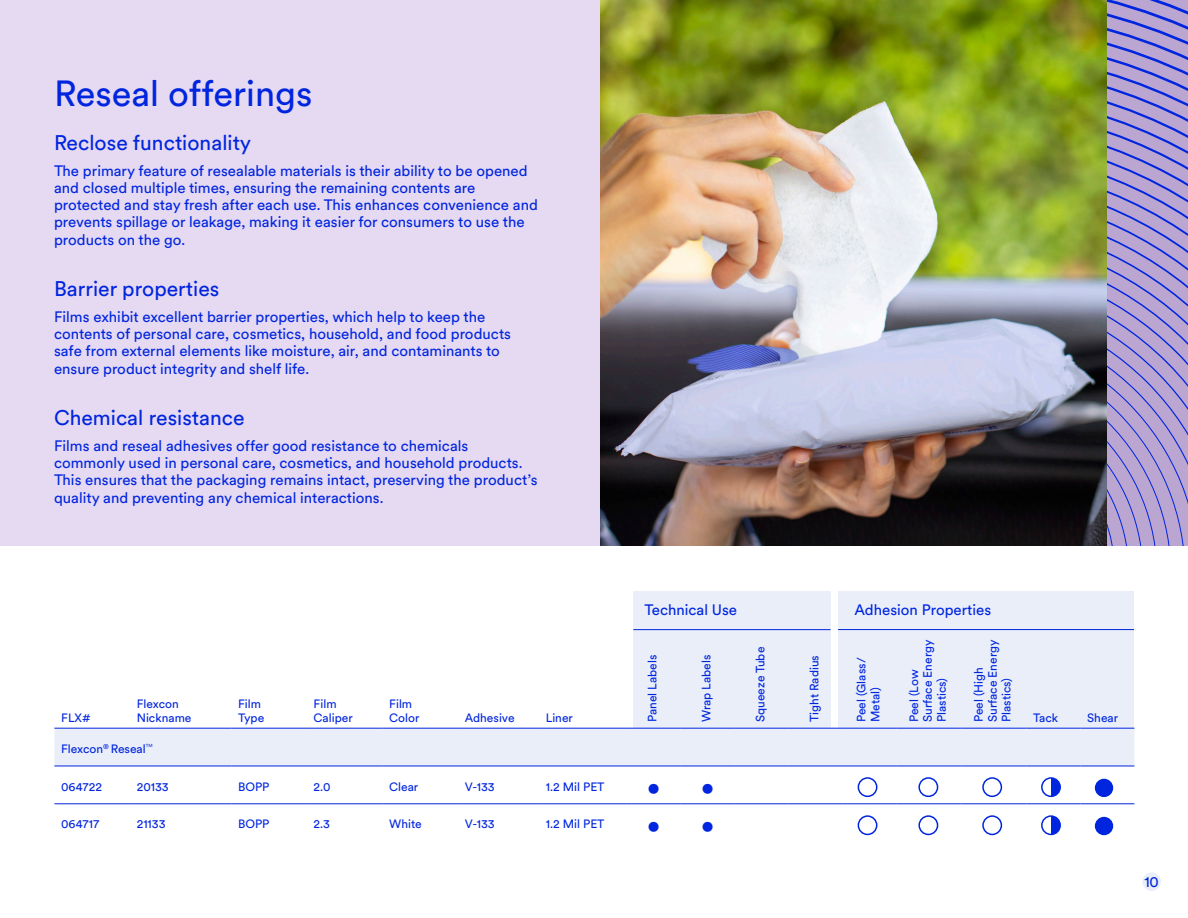
<style>
.page{position:relative;width:1188px;height:918px;background:#fff}
.page>*{position:absolute;margin:0;border:0;box-sizing:border-box;transform-origin:0 0}
.t1{font:36px "Circular XX";color:#0025df}
.t2{font:700 24px "Circular XX";color:#0025df}
.t3{font:21px "Circular XX";color:#0025df}
.white_headlines{font:15px/17.2px "Circular XX";color:#0025df}
.white_headlines-2{font:12px/13.8px "Circular XX";color:#0025df}
.white_headlines-3{font:4.35px "Circular XX";color:#0025df}
</style>
<div class="page">
<div style="left:0;top:0;width:1188px;height:545px;background:#e6d9f2"></div>
<img style="left:600px;top:0;width:507px;height:545px">
<div style="left:633px;top:592px;width:198px;height:136px;background:#e9eef9"></div>
<div style="left:838px;top:592px;width:296px;height:136px;background:#e9eef9"></div>
<hr style="left:633px;top:629px;width:198px;height:1px;background:#0025df">
<hr style="left:838px;top:629px;width:296px;height:1px;background:#0025df">
<div style="left:54px;top:729px;width:1080px;height:37px;background:#e9eef9"></div>
<hr style="left:627px;top:803px;width:54px;height:1px;background:#0025df">
<hr style="left:681px;top:803px;width:54px;height:1px;background:#0025df">
<hr style="left:789px;top:803px;width:54px;height:1px;background:#0025df">
<hr style="left:54px;top:803px;width:76px;height:1px;background:#0025df">
<hr style="left:130px;top:803px;width:101px;height:1px;background:#0025df">
<hr style="left:843px;top:803px;width:54px;height:1px;background:#0025df">
<hr style="left:897px;top:803px;width:65px;height:1px;background:#0025df">
<hr style="left:962px;top:803px;width:64px;height:1px;background:#0025df">
<hr style="left:1026px;top:803px;width:54px;height:1px;background:#0025df">
<hr style="left:1080px;top:803px;width:54px;height:1px;background:#0025df">
<hr style="left:54px;top:728px;width:76px;height:1px;background:#0025df">
<hr style="left:130px;top:728px;width:101px;height:1px;background:#0025df">
<hr style="left:231px;top:728px;width:76px;height:1px;background:#0025df">
<hr style="left:307px;top:728px;width:75px;height:1px;background:#0025df">
<hr style="left:382px;top:728px;width:76px;height:1px;background:#0025df">
<hr style="left:458px;top:728px;width:81px;height:1px;background:#0025df">
<hr style="left:539px;top:728px;width:88px;height:1px;background:#0025df">
<hr style="left:627px;top:728px;width:54px;height:1px;background:#0025df">
<hr style="left:681px;top:728px;width:54px;height:1px;background:#0025df">
<hr style="left:735px;top:728px;width:54px;height:1px;background:#0025df">
<hr style="left:789px;top:728px;width:54px;height:1px;background:#0025df">
<hr style="left:843px;top:728px;width:54px;height:1px;background:#0025df">
<hr style="left:897px;top:728px;width:65px;height:1px;background:#0025df">
<hr style="left:962px;top:728px;width:64px;height:1px;background:#0025df">
<hr style="left:1026px;top:728px;width:54px;height:1px;background:#0025df">
<hr style="left:1080px;top:728px;width:54px;height:1px;background:#0025df">
<hr style="left:54px;top:766px;width:76px;height:1px;background:#0025df">
<hr style="left:130px;top:766px;width:101px;height:1px;background:#0025df">
<hr style="left:231px;top:766px;width:76px;height:1px;background:#0025df">
<hr style="left:307px;top:766px;width:75px;height:1px;background:#0025df">
<hr style="left:382px;top:766px;width:76px;height:1px;background:#0025df">
<hr style="left:458px;top:766px;width:81px;height:1px;background:#0025df">
<hr style="left:539px;top:766px;width:88px;height:1px;background:#0025df">
<hr style="left:627px;top:766px;width:54px;height:1px;background:#0025df">
<hr style="left:681px;top:766px;width:54px;height:1px;background:#0025df">
<hr style="left:735px;top:766px;width:54px;height:1px;background:#0025df">
<hr style="left:789px;top:766px;width:54px;height:1px;background:#0025df">
<hr style="left:843px;top:766px;width:54px;height:1px;background:#0025df">
<hr style="left:897px;top:766px;width:65px;height:1px;background:#0025df">
<hr style="left:962px;top:766px;width:64px;height:1px;background:#0025df">
<hr style="left:1026px;top:766px;width:54px;height:1px;background:#0025df">
<hr style="left:1080px;top:766px;width:54px;height:1px;background:#0025df">
<hr style="left:231px;top:803px;width:76px;height:1px;background:#0025df">
<hr style="left:307px;top:803px;width:75px;height:1px;background:#0025df">
<hr style="left:382px;top:803px;width:76px;height:1px;background:#0025df">
<hr style="left:458px;top:803px;width:81px;height:1px;background:#0025df">
<hr style="left:539px;top:803px;width:88px;height:1px;background:#0025df">
<hr style="left:735px;top:803px;width:54px;height:1px;background:#0025df">
<div style="left:1041px;top:777px;width:20px;height:20px;border:2px solid #0025df;border-radius:50%"></div>
<svg style="left:1051px;top:778px;width:9px;height:18px"></svg>
<div style="left:1041px;top:815px;width:20px;height:20px;border:2px solid #0025df;border-radius:50%"></div>
<svg style="left:1051px;top:816px;width:9px;height:18px"></svg>
<div style="left:918px;top:777px;width:20px;height:20px;border:2px solid #0025df;border-radius:50%"></div>
<div style="left:918px;top:815px;width:20px;height:20px;border:2px solid #0025df;border-radius:50%"></div>
<div style="left:982px;top:777px;width:20px;height:20px;border:2px solid #0025df;border-radius:50%"></div>
<div style="left:982px;top:815px;width:20px;height:20px;border:2px solid #0025df;border-radius:50%"></div>
<div style="left:858px;top:777px;width:19px;height:20px;border:2px solid #0025df;border-radius:50%"></div>
<div style="left:858px;top:815px;width:19px;height:20px;border:2px solid #0025df;border-radius:50%"></div>
<div style="left:1095px;top:779px;width:18px;height:18px;background:#0025df;border-radius:50%"></div>
<div style="left:1095px;top:817px;width:18px;height:18px;background:#0025df;border-radius:50%"></div>
<svg style="left:1107px;top:0;width:81px;height:14px"></svg>
<svg style="left:1107px;top:14px;width:81px;height:531px;background:#a396d2"></svg>
<div style="left:1142px;top:872px;width:19px;height:19px;background:#e9eef9;border-radius:50%"></div>
<p class="t1" style="left:54px;top:70px;width:260px">Reseal offerings</p>
<p class="t3" style="left:54px;top:129px;width:199px">Reclose functionality</p>
<p class="white_headlines" style="left:54px;top:161px;width:485px">The primary feature of resealable materials is their ability to be opened and closed multiple times, ensuring the remaining contents are protected and stay fresh after each use. This enhances convenience and prevents spillage or leakage, making it easier for consumers to use the products on the go.</p>
<p class="t3" style="left:54px;top:275px;width:167px">Barrier properties</p>
<p class="white_headlines" style="left:54px;top:307px;width:459px">Films exhibit excellent barrier properties, which help to keep the contents of personal care, cosmetics, household, and food products safe from external elements like moisture, air, and contaminants to ensure product integrity and shelf life.</p>
<p class="t3" style="left:54px;top:404px;width:192px">Chemical resistance</p>
<p class="white_headlines" style="left:54px;top:436px;width:485px">Films and reseal adhesives offer good resistance to chemicals commonly used in personal care, cosmetics, and household products.<br>This ensures that the packaging remains intact, preserving the product’s quality and preventing any chemical interactions.</p>
<p class="white_headlines-2" style="left:61px;top:711px;width:31px">FLX#</p>
<p class="white_headlines-2" style="left:137px;top:697px;width:56px">Flexcon<br>Nickname</p>
<p class="white_headlines-2" style="left:238px;top:697px;width:24px">Film</p>
<p class="white_headlines-2" style="left:238px;top:711px;width:28px">Type</p>
<p class="white_headlines-2" style="left:314px;top:697px;width:41px">Film<br>Caliper</p>
<p class="white_headlines-2" style="left:389px;top:697px;width:24px">Film</p>
<p class="white_headlines-2" style="left:389px;top:711px;width:32px">Color</p>
<p class="white_headlines-2" style="left:465px;top:711px;width:51px">Adhesive</p>
<p class="white_headlines-2" style="left:546px;top:711px;width:29px">Liner</p>
<p class="white_headlines" style="left:644px;top:600px;width:94px">Technical Use</p>
<p class="white_headlines" style="left:855px;top:600px;width:138px">Adhesion Properties</p>
<p class="white_headlines-2" style="left:645px;top:722px;width:69px;rotate:-90deg">Panel Labels</p>
<p class="white_headlines-2" style="left:699px;top:722px;width:69px;rotate:-90deg">Wrap Labels</p>
<p class="white_headlines-2" style="left:753px;top:722px;width:77px;rotate:-90deg">Squeeze Tube</p>
<p class="white_headlines-2" style="left:807px;top:722px;width:68px;rotate:-90deg">Tight Radius</p>
<p class="white_headlines-2" style="left:854px;top:722px;width:66px;rotate:-90deg">Peel (Glass/<br>Metal)</p>
<p class="white_headlines-2" style="left:907px;top:722px;width:84px;rotate:-90deg">Peel (Low<br>Surface Energy<br>Plastics)</p>
<p class="white_headlines-2" style="left:971px;top:722px;width:84px;rotate:-90deg">Peel (High<br>Surface Energy<br>Plastics)</p>
<p class="white_headlines-2" style="left:61px;top:741px;width:86px">Flexcon<sup>®</sup> Reseal</p>
<p class="white_headlines-3" style="left:146px;top:743px;width:8px">TM</p>
<p class="white_headlines-2" style="left:61px;top:779px;width:43px">064722</p>
<p class="white_headlines-2" style="left:137px;top:779px;width:34px">20133</p>
<p class="white_headlines-2" style="left:238px;top:779px;width:33px">BOPP</p>
<p class="white_headlines-2" style="left:314px;top:779px;width:18px">2.0</p>
<p class="white_headlines-2" style="left:389px;top:779px;width:31px">Clear</p>
<p class="white_headlines-2" style="left:465px;top:779px;width:32px">V-133</p>
<p class="white_headlines-2" style="left:546px;top:779px;width:60px">1.2 Mil PET</p>
<p class="t2" style="left:647px;top:771px;width:15px">•</p>
<p class="t2" style="left:701px;top:771px;width:15px">•</p>
<p class="white_headlines-2" style="left:61px;top:817px;width:40px">064717</p>
<p class="white_headlines-2" style="left:137px;top:817px;width:30px">21133</p>
<p class="white_headlines-2" style="left:238px;top:817px;width:33px">BOPP</p>
<p class="white_headlines-2" style="left:314px;top:817px;width:18px">2.3</p>
<p class="white_headlines-2" style="left:389px;top:817px;width:34px">White</p>
<p class="white_headlines-2" style="left:465px;top:817px;width:32px">V-133</p>
<p class="white_headlines-2" style="left:546px;top:817px;width:60px">1.2 Mil PET</p>
<p class="t2" style="left:647px;top:809px;width:15px">•</p>
<p class="t2" style="left:701px;top:809px;width:15px">•</p>
<p class="white_headlines-2" style="left:1033px;top:711px;width:27px">Tack</p>
<p class="white_headlines-2" style="left:1087px;top:711px;width:33px">Shear</p>
<p class="white_headlines" style="left:1145px;top:872px;width:16px">10</p>
</div>
